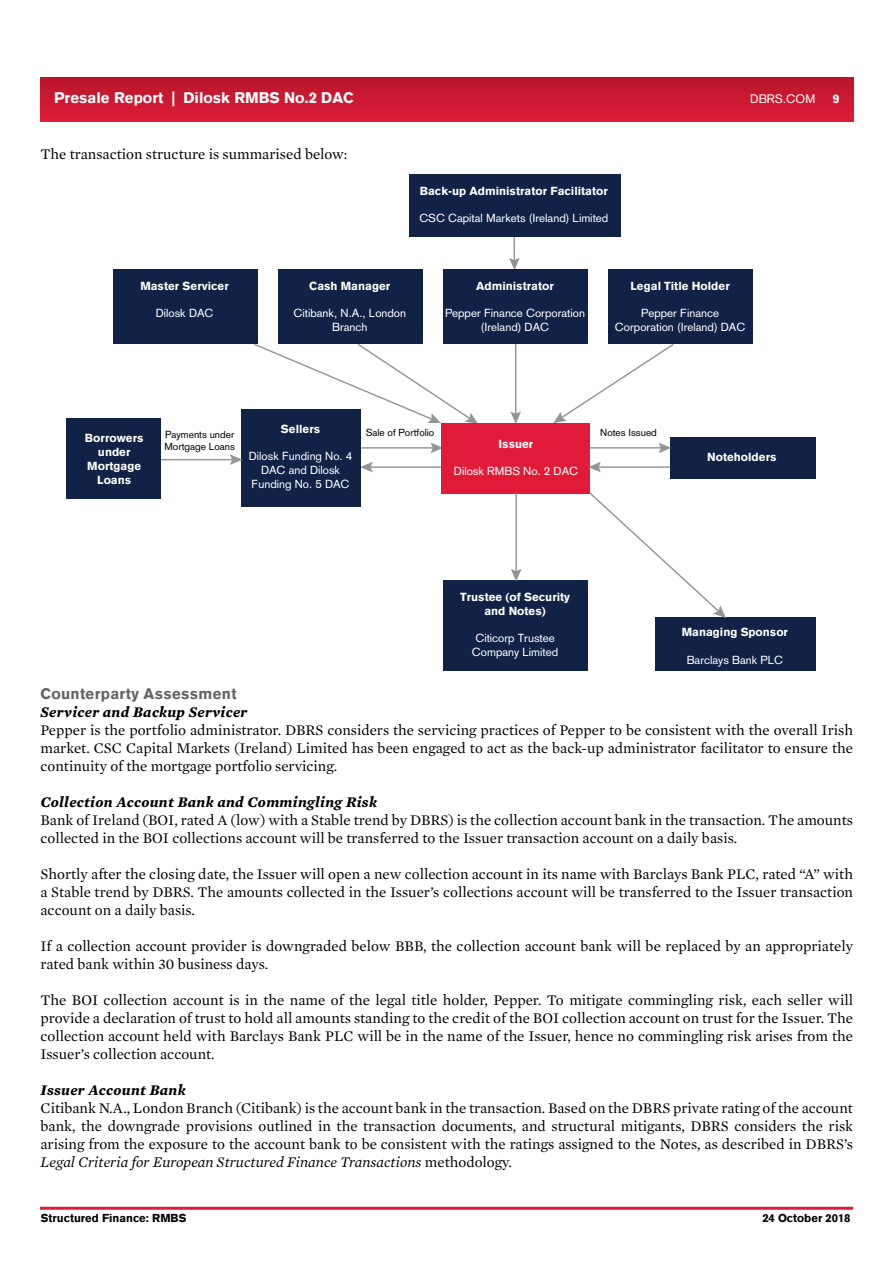
<style>
.page{position:relative;width:893px;height:1263px;background:#fff}
.page>*{position:absolute;margin:0;border:0;box-sizing:border-box;transform-origin:0 0}
.t1{font:15px/18px "Mercury Text G1";color:#000;text-align:justify}
.t2{font:italic 700 15px "Mercury Text G1";letter-spacing:.02em;color:#000}
.t3{font:900 15px "Akzidenz Grotesk";color:#fff}
.t4{font:900 15px "Akzidenz Grotesk";letter-spacing:.02em;color:#636466}
.t5{font:12px "Akzidenz Grotesk";color:#fff}
.t6{font:900 12px "Akzidenz Grotesk";color:#fff}
.t7{font:11.55px/13.8px "Akzidenz Grotesk";color:#fff;text-align:center}
.t8{font:900 11.55px/13.8px "Akzidenz Grotesk";color:#fff;text-align:center}
.t9{font:900 11.25px "Akzidenz Grotesk";color:#000}
.t10{font:10.05px/12.1px "Akzidenz Grotesk";color:#000}
.s1{font-style:italic}
</style>
<div class="page">
<div style="left:40px;top:77px;width:813px;height:45px;background:linear-gradient(to bottom,#b9152b,#dd1d36)"></div>
<hr style="left:40px;top:1207px;width:813px;height:3px;background:#df1d36">
<hr style="left:513px;top:222px;width:2px;height:40px;background:#939598">
<svg style="left:509px;top:258px;width:11px;height:11px"></svg>
<hr style="left:362px;top:447px;width:73px;height:2px;background:#939598">
<svg style="left:431px;top:442px;width:10px;height:11px"></svg>
<hr style="left:369px;top:466px;width:73px;height:2px;background:#939598">
<svg style="left:361px;top:462px;width:12px;height:10px"></svg>
<svg style="left:253px;top:342px;width:225px;height:81px"></svg>
<hr style="left:515px;top:336px;width:1px;height:79px;background:#939598">
<svg style="left:510px;top:411px;width:11px;height:12px"></svg>
<svg style="left:553px;top:342px;width:121px;height:81px"></svg>
<div style="left:441px;top:423px;width:149px;height:70px;background:#e01a37"></div>
<div style="left:444px;top:269px;width:144px;height:75px;background:#102246"></div>
<div style="left:609px;top:269px;width:144px;height:75px;background:#102246"></div>
<div style="left:278px;top:269px;width:145px;height:75px;background:#102246"></div>
<div style="left:113px;top:269px;width:144px;height:75px;background:#102246"></div>
<div style="left:444px;top:581px;width:144px;height:90px;background:#102246"></div>
<div style="left:655px;top:617px;width:160px;height:54px;background:#102246"></div>
<div style="left:242px;top:410px;width:119px;height:97px;background:#102246"></div>
<div style="left:67px;top:418px;width:94px;height:80px;background:#102246"></div>
<div style="left:670px;top:437px;width:145px;height:42px;background:#102246"></div>
<div style="left:409px;top:174px;width:211px;height:63px;background:#102246"></div>
<hr style="left:515px;top:493px;width:2px;height:80px;background:#939598">
<svg style="left:511px;top:569px;width:10px;height:13px"></svg>
<svg style="left:588px;top:492px;width:138px;height:126px"></svg>
<hr style="left:590px;top:447px;width:73px;height:2px;background:#939598">
<svg style="left:659px;top:442px;width:12px;height:11px"></svg>
<hr style="left:597px;top:466px;width:73px;height:2px;background:#939598">
<svg style="left:588px;top:462px;width:13px;height:10px"></svg>
<hr style="left:161px;top:459px;width:73px;height:1px;background:#939598">
<svg style="left:230px;top:454px;width:12px;height:11px"></svg>
<p class="t3" style="left:54px;top:88px;width:301px">Presale Report | Dilosk RMBS No.2 DAC</p>
<p class="t5" style="left:750px;top:91px;width:67px">DBRS.COM</p>
<p class="t6" style="left:833px;top:91px;width:8px">9</p>
<p class="t1" style="left:40px;top:145px;width:308px">The transaction structure is summarised below:</p>
<p class="t8" style="left:420px;top:184px;width:190px">Back-up Administrator Facilitator</p>
<p class="t7" style="left:419px;top:211px;width:190px">CSC Capital Markets (Ireland) Limited</p>
<p class="t8" style="left:140px;top:279px;width:90px">Master Servicer</p>
<p class="t7" style="left:156px;top:306px;width:59px">Dilosk DAC</p>
<p class="t8" style="left:309px;top:279px;width:83px">Cash Manager</p>
<p class="t7" style="left:294px;top:306px;width:114px">Citibank, N.A., London<br>Branch</p>
<p class="t8" style="left:476px;top:279px;width:79px">Administrator</p>
<p class="t7" style="left:445px;top:306px;width:142px">Pepper Finance Corporation (Ireland) DAC</p>
<p class="t8" style="left:631px;top:279px;width:101px">Legal Title Holder</p>
<p class="t7" style="left:615px;top:306px;width:132px">Pepper Finance<br>Corporation (Ireland) DAC</p>
<p class="t8" style="left:85px;top:431px;width:60px">Borrowers under<br>Mortgage<br>Loans</p>
<p class="t8" style="left:281px;top:422px;width:41px">Sellers</p>
<p class="t7" style="left:249px;top:449px;width:105px">Dilosk Funding No. 4<br>DAC and Dilosk<br>Funding No. 5 DAC</p>
<p class="t10" style="left:165px;top:428px;width:72px">Payments under<br>Mortgage Loans</p>
<p class="t10" style="left:366px;top:426px;width:70px">Sale of Portfolio</p>
<p class="t10" style="left:600px;top:426px;width:58px">Notes Issued</p>
<p class="t8" style="left:499px;top:437px;width:36px">Issuer</p>
<p class="t7" style="left:454px;top:464px;width:126px">Dilosk RMBS No. 2 DAC</p>
<p class="t8" style="left:707px;top:450px;width:71px">Noteholders</p>
<p class="t8" style="left:460px;top:590px;width:111px">Trustee (of Security and Notes)</p>
<p class="t7" style="left:472px;top:631px;width:88px;text-align:left">Citicorp Trustee<br>Company Limited</p>
<p class="t8" style="left:682px;top:625px;width:108px">Managing Sponsor</p>
<p class="t7" style="left:687px;top:652px;width:98px">Barclays Bank PLC</p>
<p class="t4" style="left:40px;top:684px;width:198px">Counterparty Assessment</p>
<p class="t2" style="left:40px;top:703px;width:208px">Servicer and Backup Servicer</p>
<p class="t1" style="left:40px;top:721px;width:814px">Pepper is the portfolio administrator. DBRS considers the servicing practices of Pepper to be consistent with the overall Irish market. CSC Capital Markets (Ireland) Limited has been engaged to act as the back-up administrator facilitator to ensure the continuity of the mortgage portfolio servicing.</p>
<p class="t2" style="left:40px;top:793px;width:338px">Collection Account Bank and Commingling Risk</p>
<p class="t1" style="left:40px;top:811px;width:814px">Bank of Ireland (BOI, rated A (low) with a Stable trend by DBRS) is the collection account bank in the transaction. The amounts collected in the BOI collections account will be transferred to the Issuer transaction account on a daily basis.</p>
<p class="t1" style="left:40px;top:865px;width:814px">Shortly after the closing date, the Issuer will open a new collection account in its name with Barclays Bank PLC, rated “A” with a Stable trend by DBRS. The amounts collected in the Issuer’s collections account will be transferred to the Issuer transaction account on a daily basis.</p>
<p class="t1" style="left:40px;top:937px;width:814px">If a collection account provider is downgraded below BBB, the collection account bank will be replaced by an appropriately rated bank within 30 business days.</p>
<p class="t1" style="left:40px;top:991px;width:814px">The BOI collection account is in the name of the legal title holder, Pepper. To mitigate commingling risk, each seller will provide a declaration of trust to hold all amounts standing to the credit of the BOI collection account on trust for the Issuer. The collection account held with Barclays Bank PLC will be in the name of the Issuer, hence no commingling risk arises from the Issuer’s collection account.</p>
<p class="t2" style="left:40px;top:1081px;width:147px">Issuer Account Bank</p>
<p class="t1" style="left:40px;top:1099px;width:814px">Citibank N.A., London Branch (Citibank) is the account bank in the transaction. Based on the DBRS private rating of the account bank, the downgrade provisions outlined in the transaction documents, and structural mitigants, DBRS considers the risk arising from the exposure to the account bank to be consistent with the ratings assigned to the Notes, as described in DBRS’s <span class="s1">Legal Criteria for European Structured Finance Transactions</span> methodology.</p>
<p class="t9" style="left:41px;top:1210px;width:147px">Structured Finance: RMBS</p>
<p class="t9" style="left:762px;top:1210px;width:90px">24 October 2018</p>
</div>
